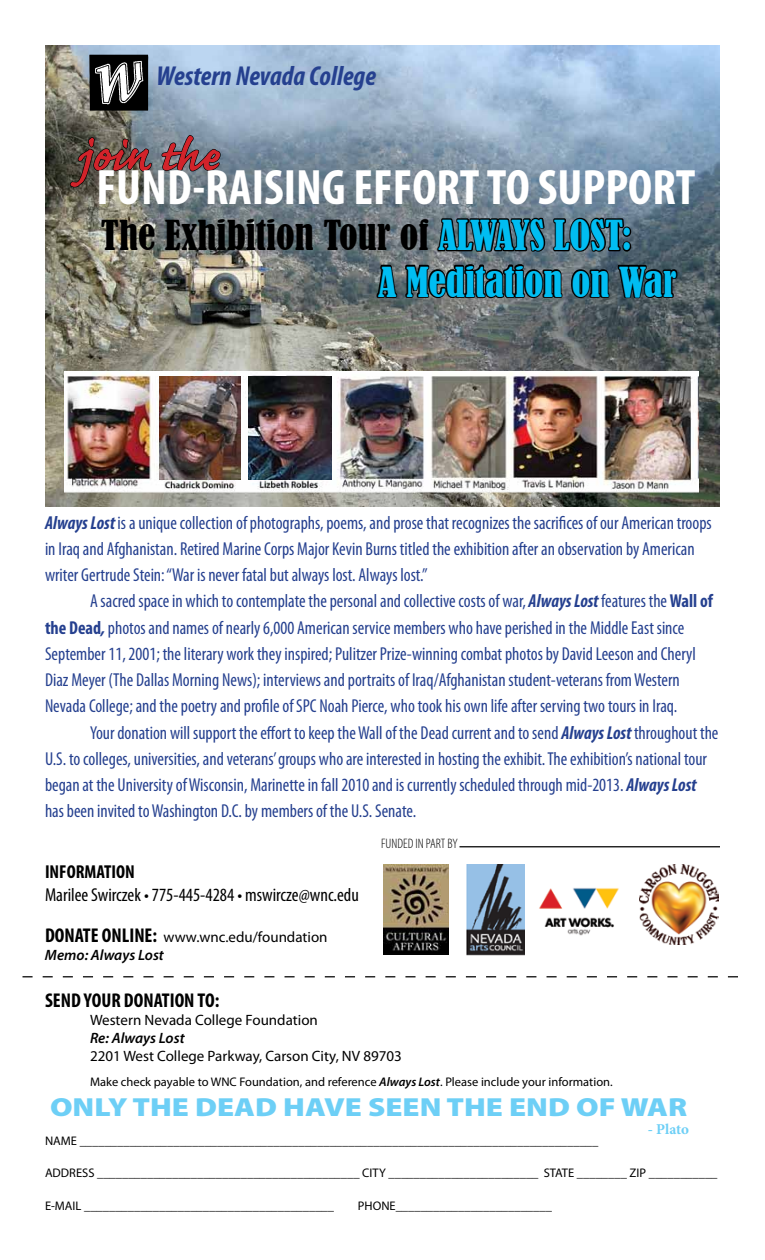
<style>
.page{position:relative;width:765px;height:1260px;background:#fff}
.page>*{position:absolute;margin:0;border:0;box-sizing:border-box;transform-origin:0 0}
.t1{font:700 56.25px "Caflisch Script Pro";letter-spacing:-.005em;color:#d2232a}
.t2{font:700 condensed 50px "Myriad Pro";color:#fff}
.t3{font:condensed 38.75px/46.5px "Bernard";color:#00bdf2}
.t4{font:italic 700 condensed 27.5px "Myriad Pro";color:#25408f}
.t5{font:900 26.25px "Myriad Pro";color:#6dcff6;scale:1.18 1}
.t6{font:700 condensed 20px "Myriad Pro";color:#000}
.t7{font:condensed 18.75px/26.2px "Myriad Pro";color:#25408f;scale:.96 1}
.t8{font:condensed 18.75px "Myriad Pro";color:#000}
.t9{font:700 condensed 18.75px "Myriad Pro";color:#000}
.t10{font:15px/18px "Myriad Pro";color:#000}
.t11{font:italic 600 15px "Myriad Pro";color:#000}
.t12{font:700 15px "Minion Pro";letter-spacing:-.01em;color:#6dcff6}
.t13{font:300 condensed 13.75px "Myriad Pro";color:#000}
.t14{font:12.5px "Myriad Pro";color:#000}
.s1{color:#000}
.s2{font-weight:700;font-style:italic}
.s3{font-weight:700}
.s4{font-weight:700;font-stretch:condensed;font-size:20px}
.s5{font-weight:600;font-style:italic}
</style>
<div class="page">
<img style="left:45px;top:45px;width:675px;height:461px">
<img style="left:383px;top:865px;width:65px;height:90px">
<img style="left:467px;top:864px;width:58px;height:92px">
<img style="left:539px;top:888px;width:80px;height:48px">
<svg style="left:22px;top:976px;width:716px;height:1px"></svg>
<img style="left:89px;top:55px;width:59px;height:56px">
<img style="left:640px;top:864px;width:79px;height:80px">
<hr style="left:459px;top:846px;width:261px;height:1px;background:#000">
<img style="left:65px;top:371px;width:633px;height:135px">
<img style="left:159px;top:377px;width:82px;height:103px">
<img style="left:248px;top:376px;width:83px;height:104px">
<svg style="left:70px;top:136px;width:82px;height:52px;background:#56564e"></svg>
<svg style="left:162px;top:134px;width:59px;height:38px;background:#616e78"></svg>
<svg style="left:374px;top:206px;width:305px;height:116px;background:#505a60"></svg>
<h3 class="t4" style="left:157px;top:59px;width:221px">Western Nevada College</h3>
<h1 class="t1" style="left:75px;top:127px;width:144px">join the</h1>
<h2 class="t2" style="left:97px;top:156px;width:600px">FUND-RAISING EFFORT TO SUPPORT</h2>
<h3 class="t3" style="left:378px;top:213px;width:300px;text-indent:-277px"><span class="s1">The Exhibition Tour of</span> ALWAYS LOST:<br>A Meditation on War</h3>
<p class="t7" style="left:45px;top:509px;width:696px"><span class="s2">Always Lost</span> is a unique collection of photographs, poems, and prose that recognizes the sacrifices of our American troops in Iraq and Afghanistan. Retired Marine Corps Major Kevin Burns titled the exhibition after an observation by American writer Gertrude Stein: “War is never fatal but always lost. Always lost.”</p>
<p class="t7" style="left:45px;top:588px;width:697px;text-indent:45px">A sacred space in which to contemplate the personal and collective costs of war, <span class="s2">Always Lost</span> features the<span class="s3">Wall of the Dead</span><span class="s2">,</span> photos and names of nearly 6,000 American service members who have perished in the Middle East since September 11, 2001; the literary work they inspired; Pulitzer Prize-winning combat photos by David Leeson and Cheryl Diaz Meyer (The Dallas Morning News); interviews and portraits of Iraq/Afghanistan student-veterans from Western Nevada College; and the poetry and profile of SPC Noah Pierce, who took his own life after serving two tours in Iraq.</p>
<p class="t7" style="left:45px;top:719px;width:703px;text-indent:45px">Your donation will support the effort to keep the Wall of the Dead current and to send <span class="s2">Always Lost</span> throughout the U.S. to colleges, universities, and veterans’ groups who are interested in hosting the exhibit. The exhibition’s national tour began at the University of Wisconsin, Marinette in fall 2010 and is currently scheduled through mid-2013. <span class="s2">Always Lost </span>has been invited to Washington D.C. by members of the U.S. Senate.</p>
<p class="t9" style="left:45px;top:860px;width:91px">INFORMATION</p>
<p class="t8" style="left:45px;top:883px;width:315px">Marilee Swirczek • 775-445-4284 • mswircze@wnc.edu</p>
<p class="t13" style="left:381px;top:836px;width:78px">FUNDED IN PART BY</p>
<p class="t10" style="left:45px;top:928px;width:284px"><span class="s4">DONATE ONLINE:</span> www.wnc.edu/foundation<br><span class="s5">Memo: Always Lost</span></p>
<p class="t6" style="left:45px;top:988px;width:176px">SEND YOUR DONATION TO:</p>
<p class="t10" style="left:90px;top:1011px;width:229px">Western Nevada College Foundation</p>
<p class="t11" style="left:90px;top:1028px;width:96px">Re: Always Lost</p>
<p class="t10" style="left:90px;top:1046px;width:313px">2201 West College Parkway, Carson City, NV 89703</p>
<p class="t14" style="left:90px;top:1074px;width:524px">Make check payable to WNC Foundation, and reference <span class="s5">Always Lost</span>. Please include your information.</p>
<h3 class="t5" style="left:50px;top:1090px;width:541px">ONLY THE DEAD HAVE SEEN THE END OF WAR</h3>
<p class="t12" style="left:648px;top:1119px;width:43px">- Plato</p>
<p class="t14" style="left:45px;top:1133px;width:555px">NAME ___________________________________________________________________________________</p>
<p class="t14" style="left:45px;top:1165px;width:674px">ADDRESS __________________________________________ CITY ________________________ STATE ________ ZIP ___________</p>
<p class="t14" style="left:45px;top:1198px;width:291px">E-MAIL ________________________________________</p>
<p class="t14" style="left:358px;top:1198px;width:196px">PHONE_________________________</p>
</div>
